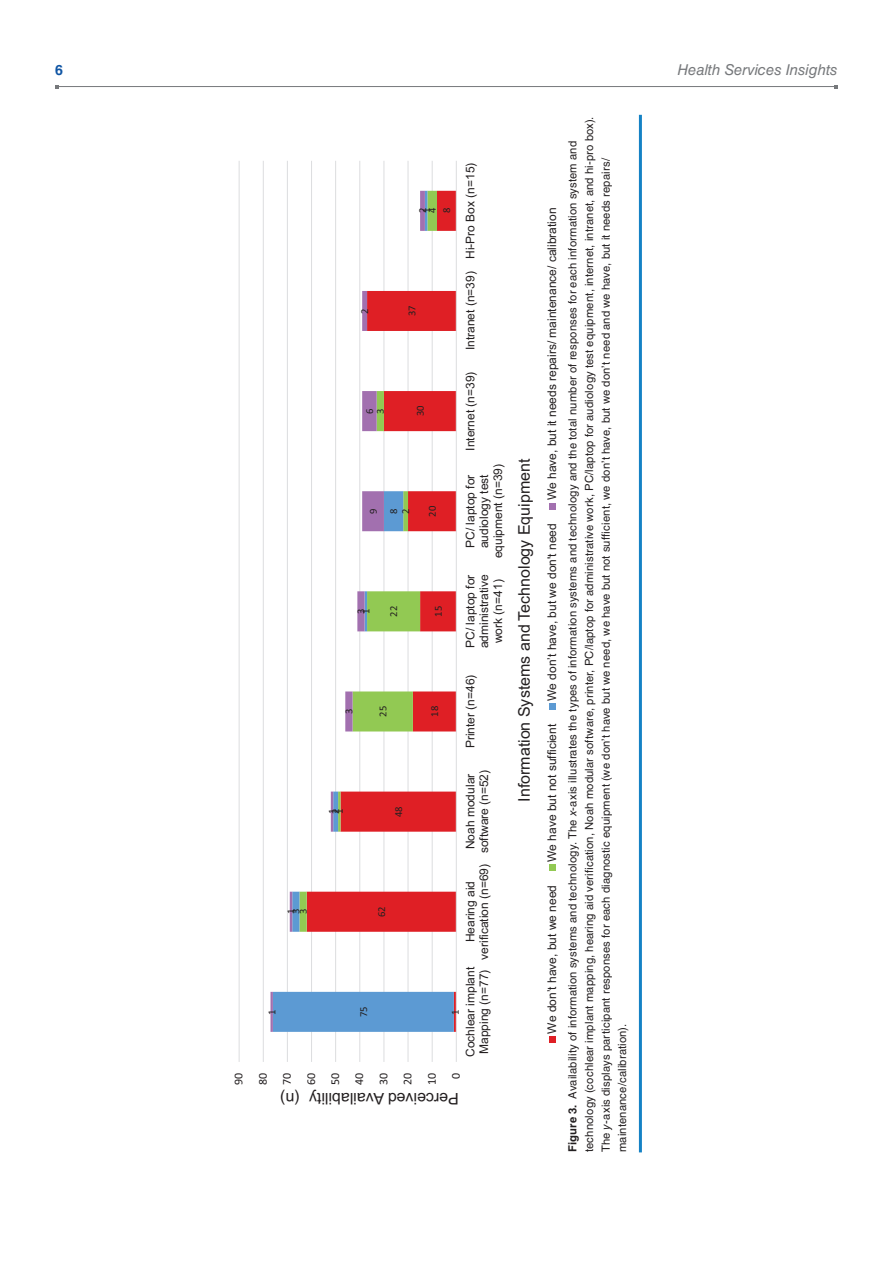
<style>
.page{position:relative;width:893px;height:1263px;background:#fff}
.page>*{position:absolute;margin:0;border:0;box-sizing:border-box;transform-origin:0 0}
.t1{font:16.05px "Arial";color:#231f20}
.t2{font:italic 15px "Helvetica LT Std";letter-spacing:-.005em;color:#76787b}
.t3{font:700 14.25px "Helvetica LT Std";color:#1055a4}
.t4{font:12px/13.8px "Arial";color:#231f20;text-align:center}
.t5{font:12px/24.2px "Calibri";color:#231f20;text-align:justify}
.t6{font:11.25px/16.5px "Helvetica LT Std";letter-spacing:.015em;color:#231f20}
.t7{font:10.65px "Calibri";letter-spacing:-.005em;color:#231f20}
.s1{font-weight:700}
.s2{font-style:italic}
</style>
<div class="page">
<hr style="left:57px;top:86px;width:779px;height:1px;background:#76787b">
<hr style="left:639px;top:115px;width:3px;height:1037px;background:#1582c5">
<hr style="left:432px;top:161px;width:1px;height:901px;background:#dcdddf">
<hr style="left:407px;top:161px;width:1px;height:901px;background:#dcdddf">
<hr style="left:383px;top:161px;width:1px;height:901px;background:#dcdddf">
<hr style="left:359px;top:161px;width:1px;height:901px;background:#dcdddf">
<hr style="left:335px;top:161px;width:1px;height:901px;background:#dcdddf">
<hr style="left:311px;top:161px;width:1px;height:901px;background:#dcdddf">
<hr style="left:287px;top:161px;width:1px;height:901px;background:#dcdddf">
<hr style="left:263px;top:161px;width:1px;height:901px;background:#dcdddf">
<hr style="left:239px;top:161px;width:1px;height:901px;background:#dcdddf">
<svg style="left:425px;top:191px;width:29px;height:841px"></svg>
<svg style="left:270px;top:191px;width:155px;height:841px"></svg>
<hr style="left:456px;top:161px;width:1px;height:901px;background:#dcdddf">
<svg style="left:549px;top:1036px;width:6px;height:6px"></svg>
<div style="left:549px;top:864px;width:6px;height:7px;background:#92c953"></div>
<svg style="left:549px;top:704px;width:6px;height:6px"></svg>
<svg style="left:549px;top:503px;width:6px;height:6px"></svg>
<p class="t3" style="left:55px;top:61px;width:9px">6</p>
<h2 class="t2" style="left:677px;top:61px;width:162px">Health Services Insights</h2>
<p class="t7" style="left:284px;top:914px;width:7px;rotate:-90deg">1</p>
<p class="t7" style="left:289px;top:914px;width:7px;rotate:-90deg">3</p>
<p class="t7" style="left:296px;top:914px;width:7px;rotate:-90deg">3</p>
<p class="t7" style="left:264px;top:1014px;width:7px;rotate:-90deg">1</p>
<p class="t7" style="left:425px;top:213px;width:7px;rotate:-90deg">4</p>
<p class="t7" style="left:439px;top:213px;width:7px;rotate:-90deg">8</p>
<p class="t7" style="left:415px;top:213px;width:7px;rotate:-90deg">2</p>
<p class="t7" style="left:419px;top:213px;width:7px;rotate:-90deg">1</p>
<p class="t7" style="left:357px;top:314px;width:7px;rotate:-90deg">2</p>
<p class="t7" style="left:404px;top:316px;width:12px;rotate:-90deg">37</p>
<p class="t7" style="left:362px;top:414px;width:7px;rotate:-90deg">6</p>
<p class="t7" style="left:373px;top:414px;width:7px;rotate:-90deg">3</p>
<p class="t7" style="left:413px;top:416px;width:12px;rotate:-90deg">30</p>
<p class="t7" style="left:366px;top:514px;width:7px;rotate:-90deg">9</p>
<p class="t7" style="left:386px;top:514px;width:7px;rotate:-90deg">8</p>
<p class="t7" style="left:398px;top:514px;width:7px;rotate:-90deg">2</p>
<p class="t7" style="left:425px;top:516px;width:12px;rotate:-90deg">20</p>
<p class="t7" style="left:358px;top:614px;width:7px;rotate:-90deg">1</p>
<p class="t7" style="left:354px;top:614px;width:7px;rotate:-90deg">3</p>
<p class="t7" style="left:386px;top:617px;width:12px;rotate:-90deg">22</p>
<p class="t7" style="left:431px;top:617px;width:12px;rotate:-90deg">15</p>
<p class="t7" style="left:342px;top:714px;width:7px;rotate:-90deg">3</p>
<p class="t7" style="left:375px;top:717px;width:12px;rotate:-90deg">25</p>
<p class="t7" style="left:427px;top:717px;width:12px;rotate:-90deg">18</p>
<p class="t7" style="left:325px;top:814px;width:7px;rotate:-90deg">1</p>
<p class="t7" style="left:328px;top:814px;width:7px;rotate:-90deg">2</p>
<p class="t7" style="left:332px;top:814px;width:7px;rotate:-90deg">1</p>
<p class="t7" style="left:391px;top:817px;width:12px;rotate:-90deg">48</p>
<p class="t7" style="left:374px;top:917px;width:12px;rotate:-90deg">62</p>
<p class="t4" style="left:463px;top:350px;width:189px;rotate:-90deg">Intranet (n=39) Hi-Pro Box (n=15)</p>
<p class="t4" style="left:463px;top:451px;width:81px;rotate:-90deg">Internet (n=39)</p>
<p class="t4" style="left:463px;top:558px;width:96px;rotate:-90deg">PC/ laptop for audiology test equipment (n=39)</p>
<p class="t4" style="left:463px;top:648px;width:76px;rotate:-90deg">PC/ laptop for administrative work (n=41)</p>
<p class="t4" style="left:463px;top:748px;width:75px;rotate:-90deg">Printer (n=46)</p>
<p class="t4" style="left:463px;top:853px;width:85px;rotate:-90deg">Noah modular software (n=52)</p>
<p class="t4" style="left:463px;top:959px;width:97px;rotate:-90deg">Hearing aid verification (n=69)</p>
<p class="t7" style="left:356px;top:1017px;width:12px;rotate:-90deg">75</p>
<p class="t4" style="left:463px;top:1057px;width:92px;text-align:left;rotate:-90deg">Cochlear implant<br>Mapping (n=77)</p>
<p class="t7" style="left:448px;top:1014px;width:7px;rotate:-90deg">1</p>
<p class="t5" style="left:226px;top:1085px;width:14px;rotate:-90deg">90<br>80<br>70<br>60<br>50<br>40<br>30<br>20<br>10</p>
<p class="t5" style="left:443px;top:1079px;width:8px;rotate:-90deg">0</p>
<h1 class="t1" style="left:300px;top:1109px;width:21px;rotate:-180deg">)n(</h1>
<h1 class="t1" style="left:459px;top:1109px;width:151px;rotate:-180deg">P dev iecre A yt i l ibal iav</h1>
<h1 class="t1" style="left:513px;top:802px;width:345px;rotate:-90deg">Information Systems and Technology Equipment</h1>
<p class="t4" style="left:545px;top:500px;width:294px;rotate:-90deg">We have, but it needs repairs/ maintenance/ calibration</p>
<p class="t4" style="left:545px;top:701px;width:179px;rotate:-90deg">We don’t have, but we don't need</p>
<p class="t4" style="left:545px;top:862px;width:140px;rotate:-90deg">We have but not sufficient</p>
<p class="t4" style="left:545px;top:1034px;width:150px;rotate:-90deg">We don’t have, but we need</p>
<p class="t6" style="left:564px;top:1152px;width:1037px;rotate:-90deg"><span class="s1">Figure 3.</span> Availability of information systems and technology. The <span class="s2">x</span>-axis illustrates the types of information systems and technology and the total number of responses for each information system and technology (cochlear implant mapping, hearing aid verification, Noah modular software, printer, PC/laptop for administrative work, PC/laptop for audiology test equipment, internet, intranet, and hi-pro box).<br>The <span class="s2">y</span>-axis displays participant responses for each diagnostic equipment (we don’t have but we need, we have but not sufficient, we don’t have, but we don’t need and we have, but it needs repairs/ maintenance/calibration).</p>
</div>
